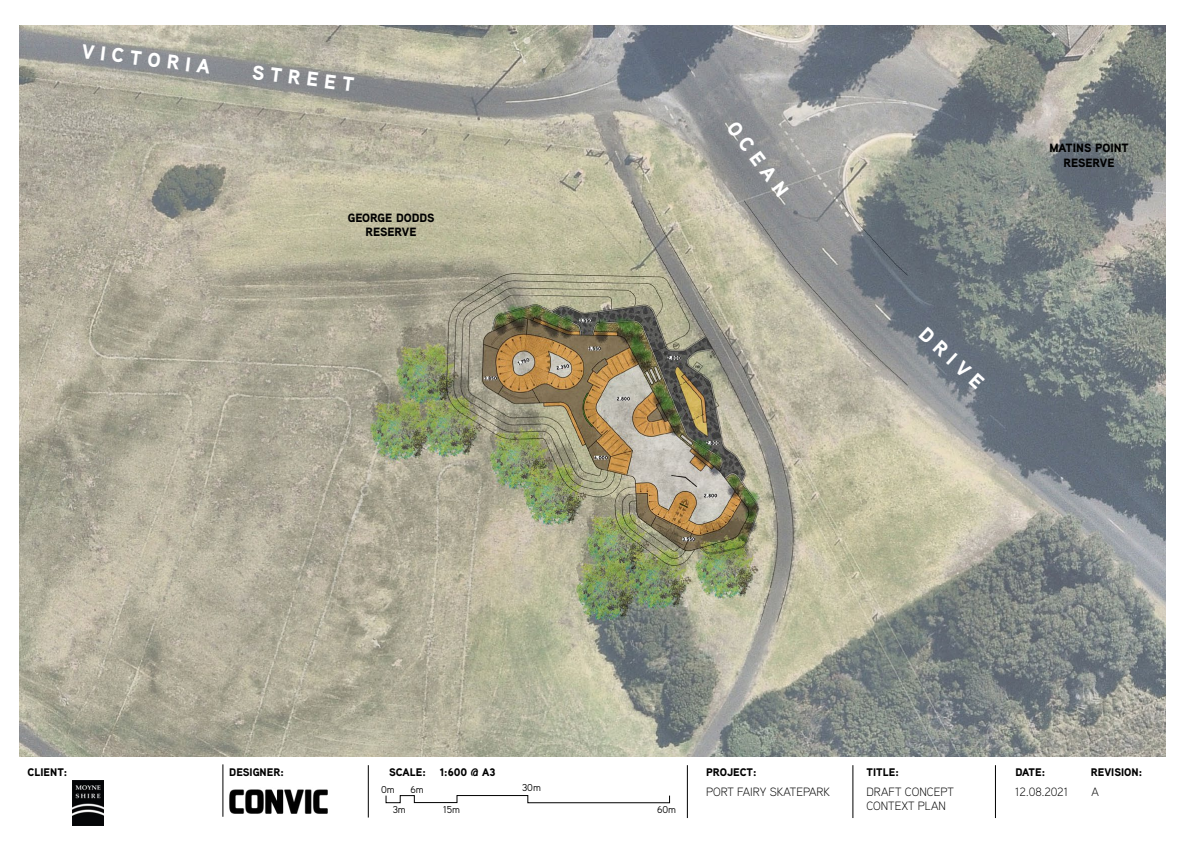
<style>
.page{position:relative;width:1191px;height:842px;background:#fff}
.page>*{position:absolute;margin:0;border:0;box-sizing:border-box;transform-origin:0 0}
.t1{font:900 20px "Aaux Pro";color:#fff}
.t2{font:300 12px "Aaux Pro";color:#000}
.t3{font:900 12px/14.4px "Aaux Pro";color:#000;text-align:center}
.t4{font:900 11px "Aaux Pro";color:#000}
.t5{font:10px "Aaux Pro";color:#000}
</style>
<div class="page">
<hr style="left:223px;top:764px;width:1px;height:53px;background:#000">
<img style="left:229px;top:789px;width:99px;height:25px">
<hr style="left:368px;top:765px;width:1px;height:52px;background:#000">
<hr style="left:687px;top:765px;width:1px;height:53px;background:#000">
<hr style="left:852px;top:765px;width:1px;height:53px;background:#000">
<hr style="left:995px;top:765px;width:1px;height:53px;background:#000">
<img style="left:73px;top:780px;width:30px;height:46px">
<svg style="left:385px;top:795px;width:285px;height:9px"></svg>
<img style="left:19px;top:26px;width:1146px;height:731px">
<h1 class="t1" style="left:83px;top:38px;width:131px;rotate:7deg">V I C T O R I A</h1>
<h1 class="t1" style="left:254px;top:59px;width:104px;rotate:7deg">S T R E E T</h1>
<p class="t3" style="left:348px;top:210px;width:88px">GEORGE DODDS<br>RESERVE</p>
<h1 class="t1" style="left:741px;top:116px;width:89px;rotate:53deg">O C E A N</h1>
<h1 class="t1" style="left:931px;top:322px;width:81px;rotate:43deg">D R I V E</h1>
<p class="t3" style="left:1049px;top:140px;width:81px">MATINS POINT<br>RESERVE</p>
<p class="t4" style="left:440px;top:765px;width:57px">1:600 @ A3</p>
<p class="t4" style="left:28px;top:765px;width:41px">CLIENT:</p>
<p class="t4" style="left:1015px;top:765px;width:31px">DATE:</p>
<p class="t4" style="left:1091px;top:765px;width:53px">REVISION:</p>
<p class="t2" style="left:866px;top:784px;width:89px">DRAFT CONCEPT</p>
<p class="t2" style="left:1015px;top:784px;width:54px">12.08.2021</p>
<p class="t2" style="left:866px;top:798px;width:81px">CONTEXT PLAN</p>
<p class="t4" style="left:229px;top:765px;width:56px">DESIGNER:</p>
<p class="t4" style="left:389px;top:765px;width:38px">SCALE:</p>
<p class="t4" style="left:706px;top:765px;width:52px">PROJECT:</p>
<p class="t4" style="left:866px;top:765px;width:34px">TITLE:</p>
<p class="t5" style="left:381px;top:783px;width:15px">0m</p>
<p class="t5" style="left:410px;top:783px;width:15px">6m</p>
<p class="t5" style="left:522px;top:782px;width:20px">30m</p>
<p class="t5" style="left:393px;top:803px;width:15px">3m</p>
<p class="t5" style="left:443px;top:803px;width:18px">15m</p>
<p class="t5" style="left:657px;top:803px;width:20px">60m</p>
<p class="t2" style="left:706px;top:784px;width:125px">PORT FAIRY SKATEPARK</p>
<p class="t2" style="left:1091px;top:784px;width:9px">A</p>
</div>
